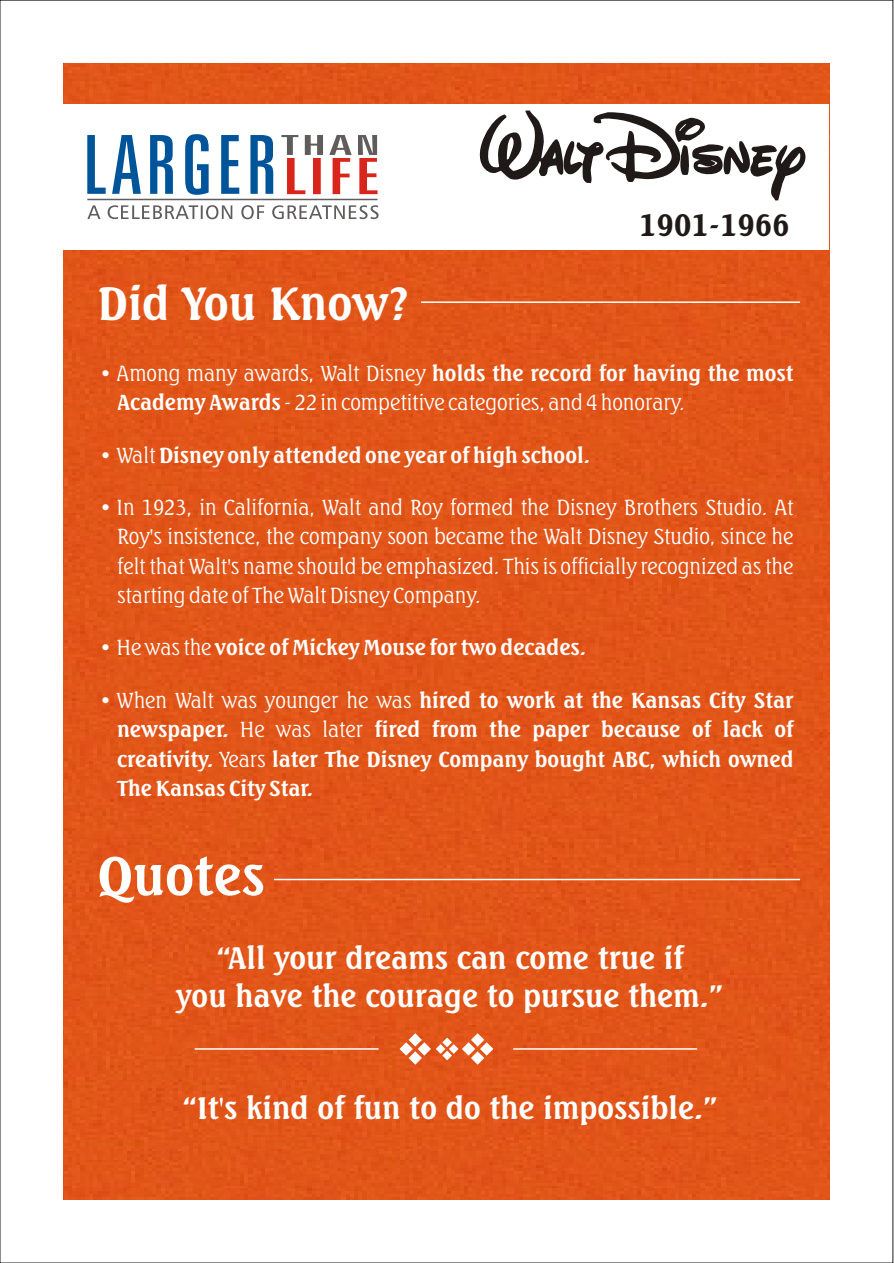
<style>
.page{position:relative;width:894px;height:1263px;background:#fff}
.page>*{position:absolute;margin:0;border:0;box-sizing:border-box;transform-origin:0 0}
.t1{font:700 52.5px "Seagull Lt BT";color:#fff}
.t2{font:700 45px "Seagull Lt BT";color:#fff}
.t3{font:700 30px/37.5px "Seagull Lt BT";color:#fff;text-align:center}
.t4{font:700 30px "Seagull Lt BT";color:#1f1a17}
.t5{font:21px/29.2px "Seagull Lt BT";color:#fff}
.t6{font:700 21px/29.4px "Seagull Lt BT";color:#fff;text-align:justify}
.s1{font-weight:700}
.s2{font-weight:400}
</style>
<div class="page">
<div style="left:64px;top:64px;width:765px;height:1135px;background:#e15518"></div>
<svg style="left:400px;top:1033px;width:93px;height:32px"></svg>
<hr style="left:195px;top:1048px;width:184px;height:2px;background:#fff">
<hr style="left:513px;top:1048px;width:184px;height:2px;background:#fff">
<div style="left:64px;top:104px;width:765px;height:145px;background:#fff"></div>
<svg style="left:479px;top:111px;width:327px;height:89px"></svg>
<hr style="left:274px;top:879px;width:526px;height:1px;background:#fff">
<hr style="left:421px;top:301px;width:379px;height:2px;background:#fff">
<svg style="left:87px;top:205px;width:292px;height:14px"></svg>
<svg style="left:87px;top:134px;width:186px;height:61px"></svg>
<svg style="left:281px;top:135px;width:97px;height:59px"></svg>
<hr style="left:87px;top:199px;width:291px;height:1px;background:#615c5c">
<h2 class="t2" style="left:98px;top:285px;width:314px">Did You Know?</h2>
<h3 class="t4" style="left:639px;top:213px;width:152px">1901-1966</h3>
<p class="t5" style="left:117px;top:361px;width:678px;text-indent:-18px">• Among many awards, Walt Disney <span class="s1">holds the record for having the most<br>Academy Awards</span> - 22 in competitive categories, and 4 honorary.</p>
<p class="t6" style="left:99px;top:442px;width:492px"><span class="s2">• Walt</span> Disney only attended one year of high school.</p>
<p class="t5" style="left:117px;top:495px;width:678px;text-align:justify;text-indent:-18px">• In 1923, in California, Walt and Roy formed the Disney Brothers Studio. At Roy's insistence, the company soon became the Walt Disney Studio, since he felt that Walt's name should be emphasized. This is officially recognized as the starting date of The Walt Disney Company.</p>
<p class="t6" style="left:99px;top:635px;width:488px"><span class="s2">• He was the</span> voice of Mickey Mouse for two decades.</p>
<p class="t6" style="left:117px;top:688px;width:678px;text-indent:-18px"><span class="s2">• When Walt was younger he was</span> hired to work at the Kansas City Star newspaper. <span class="s2">He was later</span> fired from the paper because of lack of creativity. <span class="s2">Years</span> later The Disney Company bought ABC, which owned The Kansas City Star.</p>
<h1 class="t1" style="left:98px;top:855px;width:169px">Quotes</h1>
<h3 class="t3" style="left:176px;top:943px;width:549px">“All your dreams can come true if<br>you have the courage to pursue them.”</h3>
<h3 class="t3" style="left:182px;top:1093px;width:537px">“It's kind of fun to do the impossible.”</h3>
</div>
